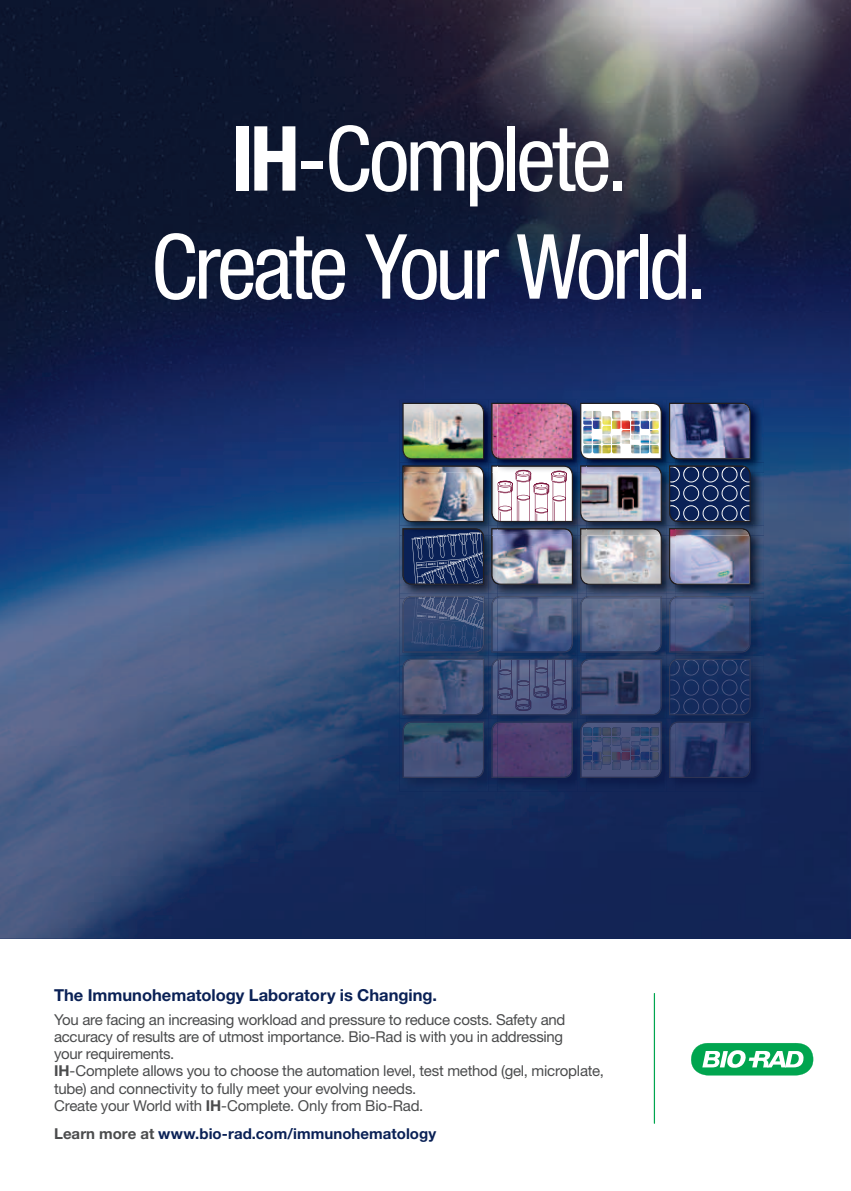
<style>
.page{position:relative;width:851px;height:1191px;background:#fff}
.page>*{position:absolute;margin:0;border:0;box-sizing:border-box;transform-origin:0 0}
.t1{font:condensed 90px/108px "Helvetica Neue LT Std";letter-spacing:-.045em;color:#fff;text-align:center}
.t2{font:700 16.5px "Helvetica Neue LT Std";color:#0a2156}
.t3{font:15px/17.2px "Helvetica Neue LT Std";letter-spacing:-.02em;color:#4b4c4d}
.t4{font:700 15px "Helvetica Neue LT Std";letter-spacing:.005em;color:#0a2156}
.s1{font-weight:700}
.s2{color:#4b4c4d}
</style>
<div class="page">
<img style="left:0;top:0;width:850px;height:313px">
<img style="left:0;top:313px;width:425px;height:625px">
<img style="left:425px;top:313px;width:425px;height:104px">
<img style="left:744px;top:417px;width:106px;height:521px">
<div style="left:425px;top:791px;width:319px;height:147px;background:#132557"></div>
<svg style="left:691px;top:1043px;width:122px;height:32px"></svg>
<hr style="left:653px;top:993px;width:2px;height:130px;background:#00a54f">
<img style="left:488px;top:585px;width:187px;height:8px">
<img style="left:399px;top:473px;width:89px;height:120px">
<img style="left:675px;top:400px;width:88px;height:193px">
<img style="left:497px;top:400px;width:80px;height:3px">
<img style="left:399px;top:525px;width:3px;height:10px">
<img style="left:750px;top:525px;width:13px;height:10px">
<img style="left:399px;top:400px;width:89px;height:62px">
<img style="left:399px;top:462px;width:3px;height:11px">
<img style="left:488px;top:400px;width:9px;height:3px">
<img style="left:750px;top:462px;width:13px;height:11px">
<img style="left:586px;top:400px;width:80px;height:3px">
<img style="left:577px;top:400px;width:9px;height:3px">
<img style="left:666px;top:400px;width:9px;height:3px">
<img style="left:402px;top:403px;width:348px;height:182px">
<img style="left:497px;top:593px;width:80px;height:136px">
<img style="left:497px;top:596px;width:76px;height:56px">
<img style="left:399px;top:593px;width:89px;height:125px">
<img style="left:488px;top:599px;width:9px;height:57px">
<img style="left:491px;top:599px;width:6px;height:53px">
<svg style="left:488px;top:593px;width:9px;height:6px"></svg>
<img style="left:402px;top:598px;width:82px;height:54px">
<img style="left:405px;top:596px;width:79px;height:2px">
<img style="left:675px;top:598px;width:88px;height:120px">
<img style="left:675px;top:593px;width:88px;height:5px">
<img style="left:675px;top:596px;width:75px;height:56px">
<img style="left:586px;top:593px;width:80px;height:136px">
<img style="left:577px;top:599px;width:9px;height:57px">
<img style="left:666px;top:599px;width:9px;height:57px">
<img style="left:669px;top:599px;width:6px;height:53px">
<svg style="left:666px;top:593px;width:9px;height:6px"></svg>
<img style="left:586px;top:596px;width:75px;height:2px">
<img style="left:580px;top:598px;width:81px;height:54px">
<svg style="left:577px;top:593px;width:9px;height:6px"></svg>
<img style="left:497px;top:659px;width:76px;height:56px">
<img style="left:399px;top:656px;width:89px;height:10px">
<img style="left:488px;top:666px;width:9px;height:52px">
<svg style="left:488px;top:656px;width:9px;height:10px"></svg>
<img style="left:402px;top:659px;width:82px;height:56px">
<img style="left:675px;top:656px;width:88px;height:10px">
<img style="left:675px;top:659px;width:75px;height:56px">
<img style="left:577px;top:666px;width:9px;height:52px">
<svg style="left:577px;top:656px;width:9px;height:10px"></svg>
<img style="left:666px;top:666px;width:9px;height:52px">
<svg style="left:666px;top:656px;width:9px;height:10px"></svg>
<img style="left:669px;top:659px;width:6px;height:56px">
<img style="left:580px;top:659px;width:81px;height:56px">
<img style="left:399px;top:729px;width:267px;height:62px">
<img style="left:497px;top:721px;width:76px;height:57px">
<img style="left:399px;top:718px;width:89px;height:11px">
<img style="left:488px;top:729px;width:9px;height:62px">
<svg style="left:488px;top:718px;width:9px;height:11px"></svg>
<img style="left:402px;top:721px;width:82px;height:57px">
<div style="left:666px;top:729px;width:97px;height:62px;background:#102353"></div>
<img style="left:675px;top:718px;width:88px;height:11px">
<img style="left:669px;top:721px;width:81px;height:57px">
<img style="left:577px;top:729px;width:9px;height:62px">
<svg style="left:577px;top:718px;width:9px;height:11px"></svg>
<svg style="left:666px;top:718px;width:9px;height:11px"></svg>
<img style="left:580px;top:721px;width:81px;height:57px">
<img style="left:456px;top:596px;width:27px;height:33px">
<img style="left:418px;top:596px;width:38px;height:23px">
<h1 class="t1" style="left:151px;top:104px;width:558px"><span class="s1">IH</span>-Complete.<br>Create Your World.</h1>
<p class="t2" style="left:54px;top:984px;width:384px">The Immunohematology Laboratory is Changing.</p>
<p class="t3" style="left:54px;top:1010px;width:551px">You are facing an increasing workload and pressure to reduce costs. Safety and accuracy of results are of utmost importance. Bio-Rad is with you in addressing<br>your requirements.<br><span class="s1">IH</span>-Complete allows you to choose the automation level, test method (gel, microplate, tube) and connectivity to fully meet your evolving needs.<br>Create your World with <span class="s1">IH</span>-Complete. Only from Bio-Rad.</p>
<p class="t4" style="left:54px;top:1124px;width:383px"><span class="s2">Learn more at</span> www.bio-rad.com/immunohematology</p>
</div>
